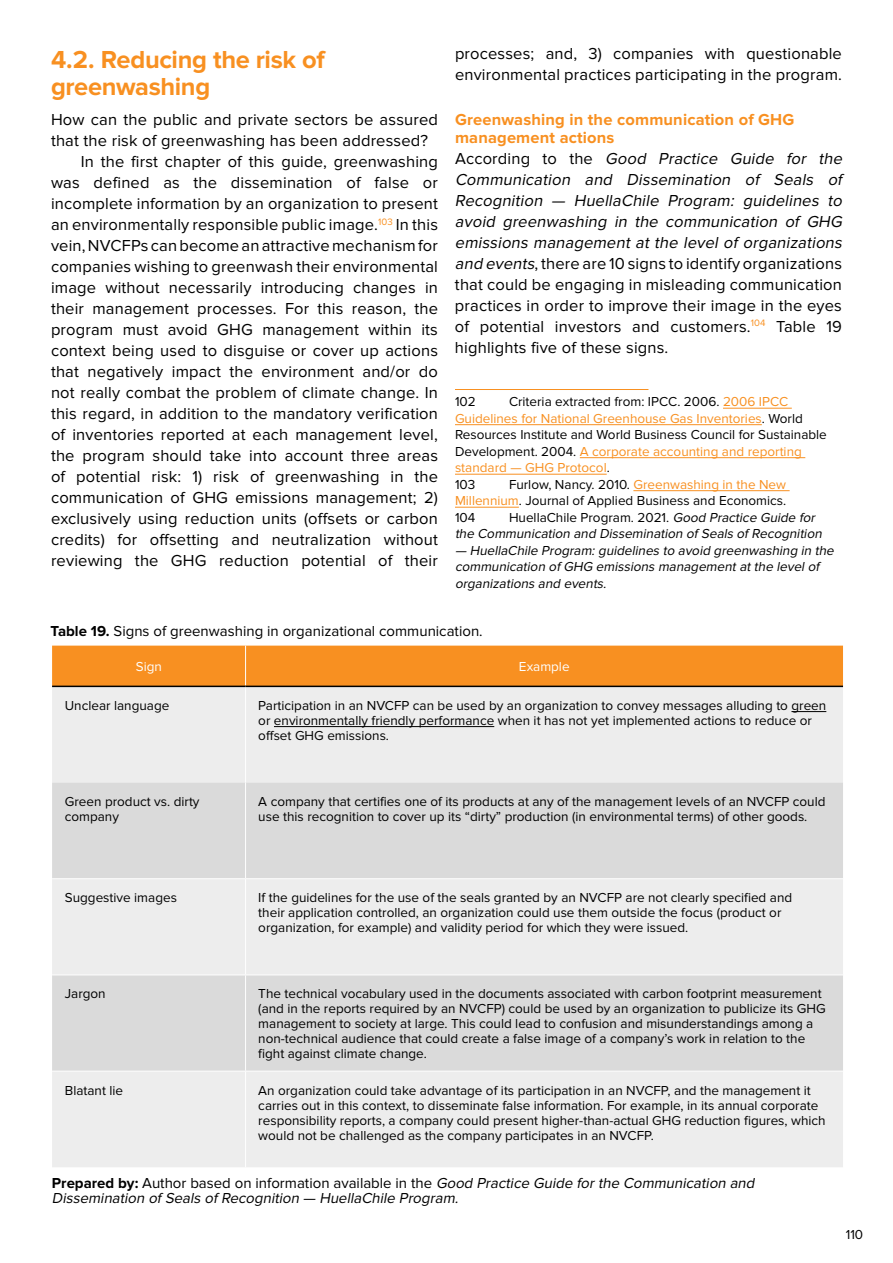
<style>
.page{position:relative;width:893px;height:1263px;background:#fff}
.page>*{position:absolute;margin:0;border:0;box-sizing:border-box;transform-origin:0 0}
.t1{font:700 25.5px/27px "Proxima Nova";letter-spacing:-.015em;color:#f89021}
.t2{font:16.5px/21px "Proxima Nova";letter-spacing:.01em;color:#000}
.t3{font:700 16.5px/18px "Proxima Nova";letter-spacing:.01em;color:#f89021}
.t4{font:italic 15px/15px "Proxima Nova";color:#000}
.t5{font:15px "Proxima Nova";color:#000}
.t6{font:13.5px/15px "Proxima Nova";color:#000}
.t7{font:italic 13.5px/16.5px "Proxima Nova";color:#000}
.t8{font:13.5px "Proxima Nova";color:#fff}
.s1{font-style:italic}
.s2{color:#f89021}
.s3{font-style:normal}
.s4{font-weight:700}
.s5{font-weight:700;font-style:normal}
</style>
<div class="page">
<div style="left:52px;top:646px;width:791px;height:40px;background:#f89021"></div>
<div style="left:52px;top:687px;width:791px;height:480px;background:#ededed"></div>
<svg style="left:52px;top:782px;width:791px;height:289px;background:#e0e0e0"></svg>
<hr style="left:245px;top:646px;width:1px;height:40px;background:#fff">
<hr style="left:245px;top:687px;width:1px;height:95px;background:#fff">
<hr style="left:245px;top:782px;width:1px;height:96px;background:#fff">
<hr style="left:52px;top:878px;width:194px;height:1px;background:#fff">
<hr style="left:246px;top:878px;width:597px;height:1px;background:#fff">
<hr style="left:245px;top:879px;width:1px;height:95px;background:#fff">
<hr style="left:52px;top:974px;width:194px;height:1px;background:#fff">
<hr style="left:246px;top:974px;width:597px;height:1px;background:#fff">
<hr style="left:245px;top:975px;width:1px;height:96px;background:#fff">
<hr style="left:52px;top:1071px;width:194px;height:1px;background:#fff">
<hr style="left:246px;top:1071px;width:597px;height:1px;background:#fff">
<hr style="left:245px;top:1071px;width:1px;height:96px;background:#fff">
<hr style="left:52px;top:686px;width:194px;height:1px;background:#000">
<hr style="left:246px;top:686px;width:597px;height:1px;background:#000">
<hr style="left:791px;top:711px;width:35px;height:1px;background:#000">
<hr style="left:274px;top:726px;width:220px;height:1px;background:#000">
<hr style="left:723px;top:408px;width:69px;height:1px;background:#f89021">
<hr style="left:455px;top:424px;width:307px;height:1px;background:#f89021">
<hr style="left:580px;top:457px;width:225px;height:1px;background:#f89021">
<hr style="left:455px;top:474px;width:152px;height:1px;background:#f89021">
<hr style="left:633px;top:490px;width:157px;height:1px;background:#f89021">
<hr style="left:455px;top:507px;width:64px;height:1px;background:#f89021">
<hr style="left:455px;top:389px;width:193px;height:1px;background:#f89021">
<h1 class="t1" style="left:51px;top:47px;width:275px">4.2. Reducing the risk of greenwashing</h1>
<p class="t2" style="left:51px;top:109px;width:388px">How can the public and private sectors be assured</p>
<p class="t2" style="left:51px;top:130px;width:379px">that the risk of greenwashing has been addressed?</p>
<p class="t2" style="left:81px;top:151px;width:359px">In the first chapter of this guide, greenwashing</p>
<p class="t2" style="left:51px;top:172px;width:388px">was defined as the dissemination of false or</p>
<p class="t2" style="left:51px;top:193px;width:388px">incomplete information by an organization to present</p>
<p class="t2" style="left:51px;top:214px;width:388px">an environmentally responsible public image.<sup>103</sup> In this</p>
<p class="t2" style="left:51px;top:235px;width:388px">vein, NVCFPs can become an attractive mechanism for</p>
<p class="t2" style="left:51px;top:256px;width:388px">companies wishing to greenwash their environmental</p>
<p class="t2" style="left:51px;top:277px;width:388px">image without necessarily introducing changes in</p>
<p class="t2" style="left:51px;top:298px;width:388px">their management processes. For this reason, the</p>
<p class="t2" style="left:51px;top:319px;width:388px">program must avoid GHG management within its</p>
<p class="t2" style="left:51px;top:340px;width:388px">context being used to disguise or cover up actions</p>
<p class="t2" style="left:51px;top:361px;width:388px">that negatively impact the environment and/or do</p>
<p class="t2" style="left:51px;top:382px;width:388px">not really combat the problem of climate change. In</p>
<p class="t2" style="left:51px;top:403px;width:388px">this regard, in addition to the mandatory verification</p>
<p class="t2" style="left:51px;top:424px;width:388px">of inventories reported at each management level,</p>
<p class="t2" style="left:51px;top:445px;width:388px">the program should take into account three areas</p>
<p class="t2" style="left:51px;top:466px;width:388px">of potential risk: 1) risk of greenwashing in the</p>
<p class="t2" style="left:51px;top:487px;width:388px">communication of GHG emissions management; 2)</p>
<p class="t2" style="left:51px;top:508px;width:388px">exclusively using reduction units (offsets or carbon</p>
<p class="t2" style="left:51px;top:529px;width:388px">credits) for offsetting and neutralization without</p>
<p class="t2" style="left:51px;top:550px;width:388px">reviewing the GHG reduction potential of their</p>
<p class="t2" style="left:455px;top:43px;width:388px">processes; and, 3) companies with questionable environmental practices participating in the program.</p>
<p class="t3" style="left:455px;top:111px;width:341px">Greenwashing in the communication of GHG management actions</p>
<p class="t2" style="left:455px;top:148px;width:392px">A c c o r d i n g t o t h e <span class="s1">Good Practice Guide for the Communication and Dissemination of Seals of Recognition — HuellaChile Program: guidelines to avoid greenwashing in the communication of GHG emissions management at the level of organizations and events</span>, there are 10 signs to identify organizations that could be engaging in misleading communication practices in order to improve their image in the eyes of potential investors and customers.<sup>104</sup> Table 19 highlights five of these signs.</p>
<p class="t6" style="left:455px;top:394px;width:373px;line-height:16.5px;text-indent:54px">Criteria extracted from: IPCC. 2006. <span class="s2">2006 IPCC Guidelines for National Greenhouse Gas Inventories</span>. World Resources Institute and World Business Council for Sustainable Development. 2004. <span class="s2">A corporate accounting and reporting standard — GHG Protocol</span>.<br>103</p>
<p class="t6" style="left:455px;top:395px;width:22px">102</p>
<p class="t6" style="left:455px;top:476px;width:333px;line-height:16.5px;text-align:justify;text-indent:54px">Furlow, Nancy. 2010. <span class="s2">Greenwashing in the New Millennium</span>. Journal of Applied Business and Economics.<br>104</p>
<p class="t7" style="left:455px;top:509px;width:371px;text-indent:54px"><span class="s3">HuellaChile Program. 2021.</span> Good Practice Guide for the Communication and Dissemination of Seals of Recognition</p>
<p class="t7" style="left:455px;top:542px;width:383px">— HuellaChile Program:guidelines to avoid greenwashing in the communication of GHG emissions managementatthe levelof organizations and events.</p>
<p class="t5" style="left:50px;top:622px;width:434px"><span class="s4">Table 19.</span> Signs of greenwashing in organizational communication.</p>
<p class="t8" style="left:136px;top:659px;width:28px">Sign</p>
<p class="t8" style="left:519px;top:659px;width:52px">Example</p>
<p class="t6" style="left:65px;top:698px;width:106px">Unclear language</p>
<p class="t6" style="left:258px;top:698px;width:569px">Participation in an NVCFP can be used by an organization to convey messages alluding to green or environmentally friendly performance when it has not yet implemented actions to reduce or offset GHG emissions.</p>
<p class="t6" style="left:65px;top:794px;width:136px">Green product vs. dirty company</p>
<p class="t6" style="left:258px;top:794px;width:569px">A company that certifies one of its products at any of the management levels of an NVCFP could use this recognition to cover up its “dirty” production (in environmental terms) of other goods.</p>
<p class="t6" style="left:65px;top:890px;width:114px">Suggestive images</p>
<p class="t6" style="left:258px;top:890px;width:535px">If the guidelines for the use of the seals granted by an NVCFP are not clearly specified and their application controlled, an organization could use them outside the focus (product or organization, for example) and validity period for which they were issued.</p>
<p class="t6" style="left:65px;top:986px;width:42px">Jargon</p>
<p class="t6" style="left:258px;top:986px;width:569px">The technical vocabulary used in the documents associated with carbon footprint measurement (and in the reports required by an NVCFP) could be used by an organization to publicize its GHG management to society at large. This could lead to confusion and misunderstandings among a non-technical audience that could create a false image of a company’s work in relation to the fight against climate change.</p>
<p class="t6" style="left:65px;top:1083px;width:60px">Blatant lie</p>
<p class="t6" style="left:258px;top:1083px;width:569px">An organization could take advantage of its participation in an NVCFP, and the management it carries out in this context, to disseminate false information. For example, in its annual corporate responsibility reports, a company could present higher-than-actual GHG reduction figures, which would not be challenged as the company participates in an NVCFP.</p>
<p class="t4" style="left:52px;top:1175px;width:707px"><span class="s5">Prepared by:</span> <span class="s3">Author based on information available in the</span> Good Practice Guide forthe Communication and<br>Dissemination of Seals of Recognition — HuellaChile Program.</p>
<p class="t6" style="left:846px;top:1227px;width:19px">110</p>
</div>
